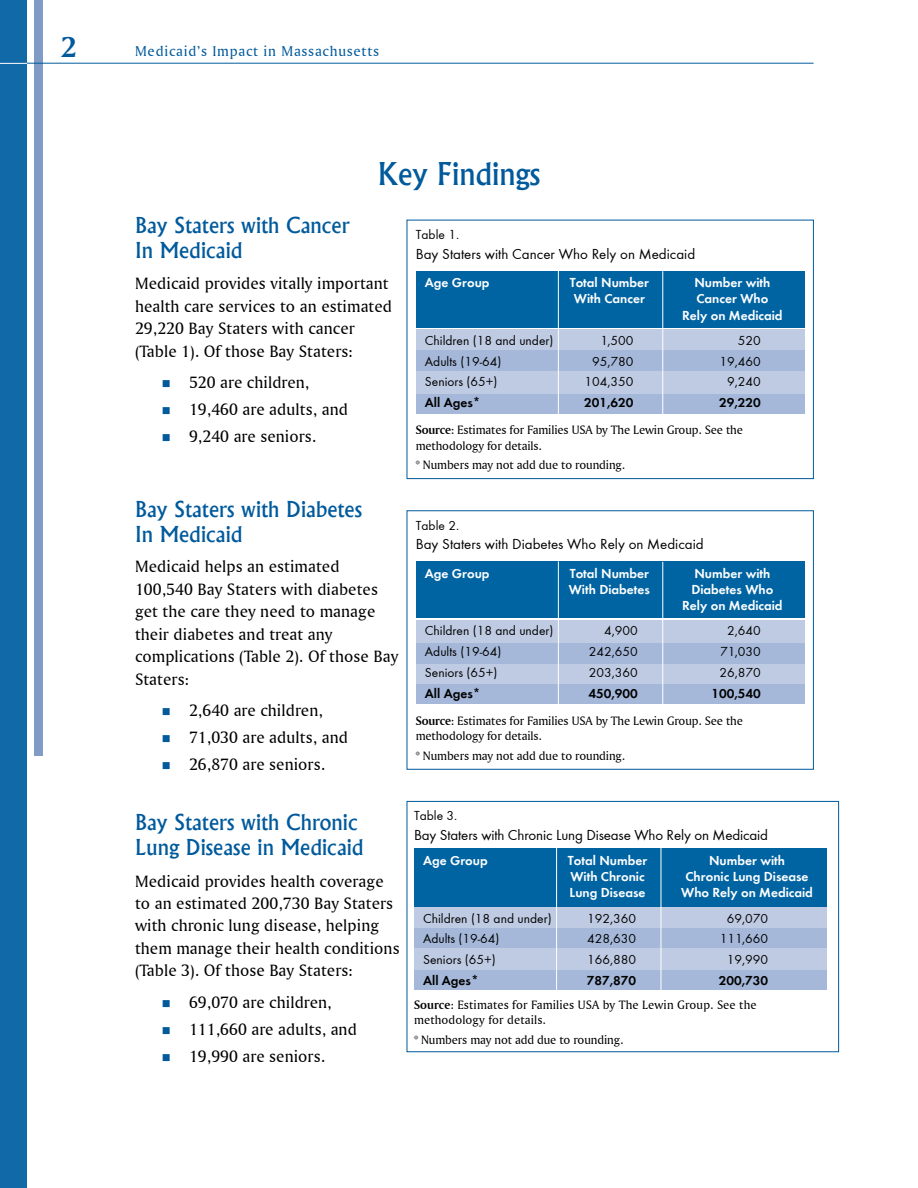
<style>
.page{position:relative;width:918px;height:1188px;background:#fff}
.page>*{position:absolute;margin:0;border:0;box-sizing:border-box;transform-origin:0 0}
.t1{font:500 30px "Albertus";color:#005a9c}
.t2{font:30px "Amerigo BT Bold A";color:#005a9c}
.t3{font:500 21px/25.2px "Albertus";letter-spacing:.005em;color:#005a9c}
.t4{font:17.25px/22.5px "Amerigo BT Roman A";letter-spacing:.005em;color:#000}
.t5{font:15px "Function";color:#000}
.t6{font:15px "Amerigo BT Roman A";letter-spacing:.05em;color:#005a9c}
.t7{font:13.5px "Function";color:#000}
.t8{font:700 13.5px/16.2px "Function";color:#fff;text-align:center}
.t9{font:700 13.5px "Function";color:#000}
.t10{font:12.75px/15.3px "Amerigo BT Roman A";letter-spacing:-.01em;color:#000}
.t11{font:12.75px/15.3px "Amerigo BT Roman A";letter-spacing:.01em;color:#000}
.s1{font-family:"Amerigo BT Bold A"}
</style>
<div class="page">
<div style="left:34px;top:0;width:10px;height:756px;background:#809bc6"></div>
<div style="left:0;top:0;width:27px;height:1188px;background:#1169a7"></div>
<svg style="left:0;top:63px;width:27px;height:1px"></svg>
<hr style="left:27px;top:63px;width:787px;height:1px;background:#005a9c">
<div style="left:416px;top:620px;width:388px;height:82px;background:#bfcbe3"></div>
<div style="left:416px;top:561px;width:388px;height:57px;background:#0064a3"></div>
<div style="left:416px;top:643px;width:388px;height:20px;background:#a5b8d9"></div>
<div style="left:416px;top:685px;width:388px;height:19px;background:#a5b8d9"></div>
<hr style="left:558px;top:561px;width:1px;height:154px;background:#fff">
<hr style="left:662px;top:562px;width:1px;height:156px;background:#fff">
<div style="left:414px;top:907px;width:412px;height:79px;background:#bfcbe3"></div>
<div style="left:414px;top:848px;width:412px;height:59px;background:#0064a3"></div>
<div style="left:414px;top:929px;width:412px;height:19px;background:#a5b8d9"></div>
<div style="left:414px;top:970px;width:412px;height:20px;background:#a5b8d9"></div>
<hr style="left:556px;top:845px;width:1px;height:154px;background:#fff">
<hr style="left:661px;top:846px;width:1px;height:156px;background:#fff">
<div style="left:407px;top:801px;width:432px;height:251px;border:1px solid #005a9c"></div>
<div style="left:416px;top:329px;width:388px;height:83px;background:#bfcbe3"></div>
<div style="left:416px;top:271px;width:388px;height:57px;background:#0064a3"></div>
<div style="left:416px;top:351px;width:388px;height:20px;background:#a5b8d9"></div>
<div style="left:416px;top:394px;width:388px;height:19px;background:#a5b8d9"></div>
<hr style="left:558px;top:271px;width:1px;height:154px;background:#fff">
<hr style="left:662px;top:271px;width:1px;height:156px;background:#fff">
<div style="left:407px;top:220px;width:407px;height:259px;border:1px solid #005a9c"></div>
<h1 class="t2" style="left:61px;top:29px;width:17px">2</h1>
<p class="t6" style="left:135px;top:42px;width:246px">Medicaid’s Impact in Massachusetts</p>
<h1 class="t1" style="left:378px;top:155px;width:164px">Key Findings</h1>
<p class="t7" style="left:416px;top:227px;width:45px">Table 1.</p>
<p class="t5" style="left:416px;top:245px;width:281px">Bay Staters with Cancer Who Rely on Medicaid</p>
<p class="t3" style="left:135px;top:212px;width:216px">Bay Staters with Cancer in Medicaid</p>
<p class="t4" style="left:135px;top:272px;width:259px">Medicaid provides vitally important health care services to an estimated 29,220 Bay Staters with cancer (Table 1). Of those Bay Staters:</p>
<p class="t4" style="left:189px;top:369px;width:160px;line-height:27px">520 are children,<br>19,460 are adults, and<br>9,240 are seniors.</p>
<p class="t8" style="left:425px;top:275px;width:66px">Age Group</p>
<p class="t8" style="left:570px;top:275px;width:81px">Total Number</p>
<p class="t8" style="left:694px;top:275px;width:77px">Number with</p>
<p class="t8" style="left:574px;top:291px;width:73px">with Cancer</p>
<p class="t8" style="left:682px;top:291px;width:102px">Cancer Who<br>Rely on Medicaid</p>
<p class="t7" style="left:425px;top:333px;width:130px">Children (18 and under)</p>
<p class="t7" style="left:600px;top:333px;width:34px">1,500</p>
<p class="t7" style="left:738px;top:333px;width:24px">520</p>
<p class="t7" style="left:425px;top:353px;width:78px">Adults (19-64)</p>
<p class="t7" style="left:592px;top:353px;width:43px">95,780</p>
<p class="t7" style="left:720px;top:353px;width:43px">19,460</p>
<p class="t7" style="left:425px;top:374px;width:74px">Seniors (65+)</p>
<p class="t7" style="left:584px;top:374px;width:50px">104,350</p>
<p class="t7" style="left:727px;top:374px;width:35px">9,240</p>
<p class="t9" style="left:425px;top:394px;width:57px">All Ages*</p>
<p class="t9" style="left:584px;top:394px;width:51px">201,620</p>
<p class="t9" style="left:719px;top:394px;width:43px">29,220</p>
<p class="t10" style="left:416px;top:422px;width:329px"><span class="s1">Source</span>: Estimates for Families USA by The Lewin Group. See the methodology for details.</p>
<p class="t10" style="left:416px;top:457px;width:211px">* Numbers may not add due to rounding.</p>
<p class="t3" style="left:135px;top:497px;width:229px">Bay Staters with Diabetes in Medicaid</p>
<p class="t4" style="left:135px;top:555px;width:265px">Medicaid helps an estimated<br>100,540 Bay Staters with diabetes get the care they need to manage their diabetes and treat any complications (Table 2). Of those Bay<br>Staters:</p>
<p class="t4" style="left:189px;top:697px;width:160px;line-height:27px">2,640 are children,<br>71,030 are adults, and<br>26,870 are seniors.</p>
<p class="t7" style="left:416px;top:518px;width:45px">Table 2.</p>
<p class="t5" style="left:416px;top:536px;width:289px">Bay Staters with Diabetes Who Rely on Medicaid</p>
<p class="t8" style="left:425px;top:565px;width:66px">Age Group</p>
<p class="t8" style="left:570px;top:565px;width:81px">Total Number</p>
<p class="t8" style="left:694px;top:565px;width:77px">Number with</p>
<p class="t8" style="left:569px;top:581px;width:83px">with Diabetes</p>
<p class="t8" style="left:682px;top:581px;width:102px">Diabetes Who<br>Rely on Medicaid</p>
<p class="t7" style="left:425px;top:623px;width:130px">Children (18 and under)</p>
<p class="t7" style="left:604px;top:623px;width:35px">4,900</p>
<p class="t7" style="left:727px;top:623px;width:35px">2,640</p>
<p class="t7" style="left:425px;top:644px;width:78px">Adults (19-64)</p>
<p class="t7" style="left:589px;top:644px;width:50px">242,650</p>
<p class="t7" style="left:720px;top:644px;width:42px">71,030</p>
<p class="t7" style="left:425px;top:665px;width:74px">Seniors (65+)</p>
<p class="t7" style="left:589px;top:665px;width:50px">203,360</p>
<p class="t7" style="left:720px;top:665px;width:43px">26,870</p>
<p class="t9" style="left:425px;top:685px;width:57px">All Ages*</p>
<p class="t9" style="left:589px;top:685px;width:51px">450,900</p>
<p class="t9" style="left:712px;top:685px;width:51px">100,540</p>
<p class="t10" style="left:416px;top:713px;width:329px"><span class="s1">Source</span>: Estimates for Families USA by The Lewin Group. See the methodology for details.</p>
<p class="t10" style="left:416px;top:748px;width:211px">* Numbers may not add due to rounding.</p>
<p class="t3" style="left:135px;top:809px;width:230px">Bay Staters with Chronic<br>Lung Disease in Medicaid</p>
<p class="t4" style="left:135px;top:869px;width:266px">Medicaid provides health coverage to an estimated 200,730 Bay Staters with chronic lung disease, helping them manage their health conditions (Table 3). Of those Bay Staters:</p>
<p class="t4" style="left:189px;top:988px;width:169px;line-height:27px">69,070 are children,<br>111,660 are adults, and<br>19,990 are seniors.</p>
<p class="t7" style="left:414px;top:808px;width:45px">Table 3.</p>
<p class="t5" style="left:414px;top:826px;width:356px">Bay Staters with Chronic Lung Disease Who Rely on Medicaid</p>
<p class="t8" style="left:423px;top:852px;width:66px">Age Group</p>
<p class="t8" style="left:568px;top:852px;width:81px">Total Number</p>
<p class="t8" style="left:709px;top:852px;width:77px">Number with</p>
<p class="t8" style="left:570px;top:868px;width:76px">with Chronic</p>
<p class="t8" style="left:686px;top:868px;width:125px">Chronic Lung Disease</p>
<p class="t8" style="left:570px;top:885px;width:102px">Lung Disease W</p>
<p class="t8" style="left:694px;top:885px;width:120px">ho Rely on Medicaid</p>
<p class="t7" style="left:423px;top:910px;width:130px">Children (18 and under)</p>
<p class="t7" style="left:587px;top:910px;width:50px">192,360</p>
<p class="t7" style="left:727px;top:910px;width:43px">69,070</p>
<p class="t7" style="left:423px;top:931px;width:78px">Adults (19-64)</p>
<p class="t7" style="left:587px;top:931px;width:50px">428,630</p>
<p class="t7" style="left:720px;top:931px;width:50px">111,660</p>
<p class="t7" style="left:423px;top:952px;width:74px">Seniors (65+)</p>
<p class="t7" style="left:587px;top:952px;width:50px">166,880</p>
<p class="t7" style="left:727px;top:952px;width:43px">19,990</p>
<p class="t9" style="left:423px;top:972px;width:57px">All Ages*</p>
<p class="t9" style="left:587px;top:972px;width:51px">787,870</p>
<p class="t9" style="left:719px;top:972px;width:51px">200,730</p>
<p class="t11" style="left:414px;top:997px;width:344px"><span class="s1">Source</span>: Estimates for Families USA by The Lewin Group. See the methodology for details.</p>
<p class="t10" style="left:414px;top:1032px;width:211px">* Numbers may not add due to rounding.</p>
</div>
